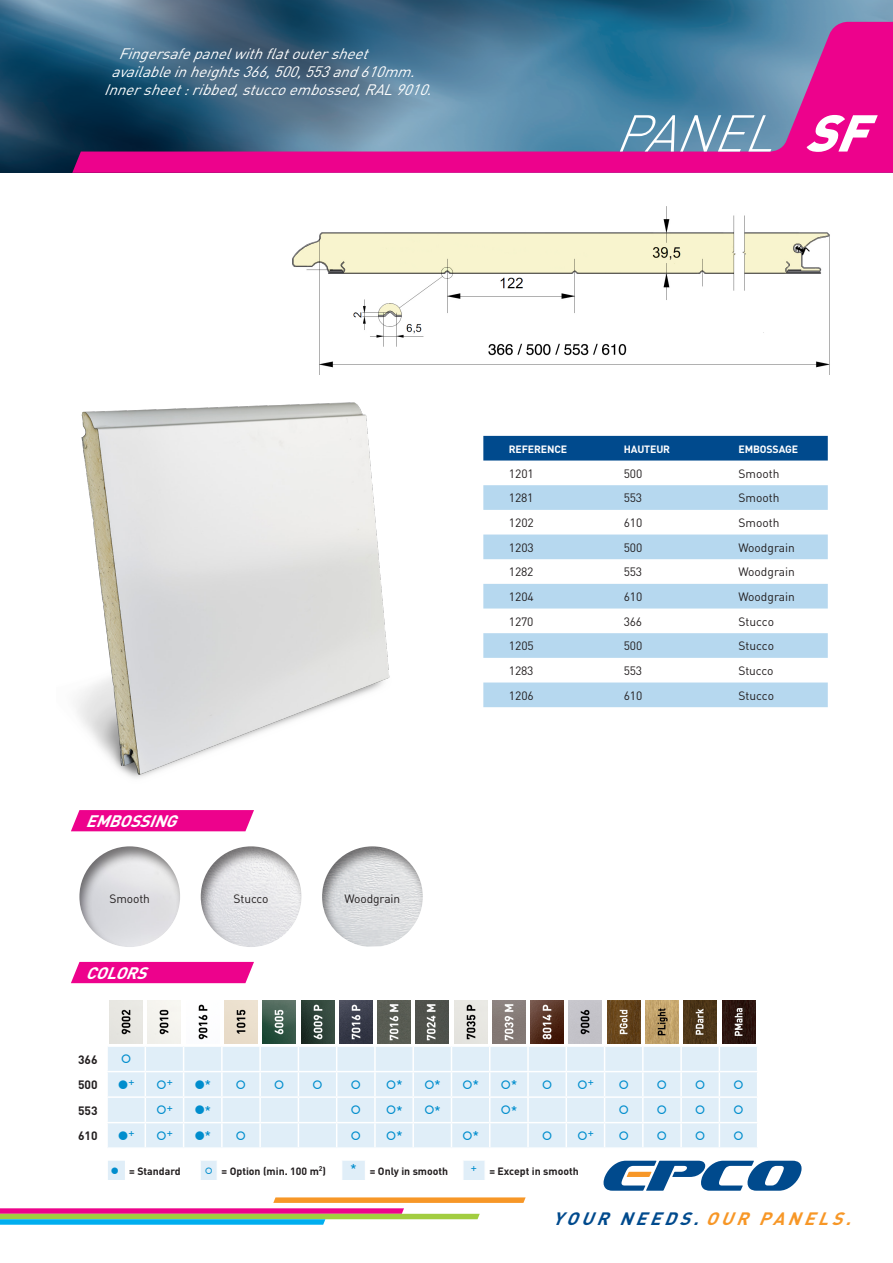
<style>
.page{position:relative;width:893px;height:1263px;background:#fff}
.page>*{position:absolute;margin:0;border:0;box-sizing:border-box;transform-origin:0 0}
.t1{font:italic 300 51px "DIN";color:#fff}
.t2{font:italic 700 17.7px "DIN";color:#004a8d}
.t3{font:italic 700 16.5px "DIN";color:#fff}
.texte_bandeau_haut{font:italic 15px "DIN";color:#fff}
.t4{font:12px "DIN";color:#231f20}
.t5{font:700 12px "DIN";letter-spacing:-.01em;color:#231f20}
.t6{font:700 10.5px "DIN";color:#231f20}
.t7{font:700 10.5px "DIN";letter-spacing:-.01em;color:#fff}
.s1{font-weight:900}
.s2{color:#f79727}
</style>
<div class="page">
<img style="left:0;top:0;width:893px;height:173px">
<svg style="left:0;top:1197px;width:526px;height:28px"></svg>
<svg style="left:604px;top:1161px;width:197px;height:30px"></svg>
<svg style="left:72px;top:22px;width:821px;height:151px"></svg>
<img style="left:292px;top:206px;width:538px;height:169px">
<img style="left:76px;top:402px;width:314px;height:376px">
<svg style="left:71px;top:810px;width:183px;height:21px"></svg>
<div style="left:78px;top:844px;width:103px;height:104px;background:#231f20;opacity:.6"></div>
<div style="left:199px;top:844px;width:103px;height:104px;background:#231f20;opacity:.6"></div>
<div style="left:320px;top:844px;width:104px;height:104px;background:#231f20;opacity:.6"></div>
<div style="left:71px;top:962px;width:183px;height:21px;background:#ed028c"></div>
<div style="left:483px;top:436px;width:345px;height:24px;background:#004a8d"></div>
<svg style="left:483px;top:485px;width:345px;height:222px;fill:#b6d8ef"></svg>
<div style="left:108px;top:1047px;width:37px;height:100px;background:#e0eef8"></div>
<hr style="left:106px;top:1096px;width:39px;height:2px;background:#fff">
<hr style="left:106px;top:1122px;width:39px;height:1px;background:#fff">
<hr style="left:107px;top:1071px;width:38px;height:1px;background:#fff">
<img style="left:110px;top:1000px;width:33px;height:44px">
<svg style="left:122px;top:1055px;width:9px;height:8px"></svg>
<svg style="left:119px;top:1080px;width:15px;height:9px"></svg>
<svg style="left:119px;top:1131px;width:15px;height:9px"></svg>
<svg style="left:108px;top:1161px;width:377px;height:19px"></svg>
<svg style="left:146px;top:1000px;width:611px;height:147px"></svg>
<p class="texte_bandeau_haut" style="left:118px;top:44px;width:258px">Fingersafepanelwithflatoutersheet</p>
<p class="texte_bandeau_haut" style="left:111px;top:62px;width:312px">availableinheights366,500,553and610mm.</p>
<p class="texte_bandeau_haut" style="left:104px;top:80px;width:336px">Innersheet:ribbed,stuccoembossed,RAL9010.</p>
<p class="t1" style="left:614px;top:102px;width:278px">PANEL <span class="s1">SF</span></p>
<p class="t3" style="left:86px;top:810px;width:100px">EMBOSSING</p>
<p class="t4" style="left:110px;top:891px;width:42px">Smooth</p>
<p class="t4" style="left:234px;top:891px;width:36px">Stucco</p>
<p class="t4" style="left:345px;top:891px;width:57px">Woodgrain</p>
<p class="t3" style="left:86px;top:962px;width:70px">COLORS</p>
<p class="t5" style="left:78px;top:1052px;width:21px">366</p>
<p class="t5" style="left:78px;top:1077px;width:21px">500</p>
<p class="t5" style="left:78px;top:1103px;width:21px">553</p>
<p class="t5" style="left:78px;top:1128px;width:21px">610</p>
<p class="t7" style="left:509px;top:442px;width:60px">REFERENCE</p>
<p class="t7" style="left:624px;top:442px;width:48px">HAUTEUR</p>
<p class="t7" style="left:738px;top:442px;width:61px">EMBOSSAGE</p>
<p class="t4" style="left:509px;top:466px;width:27px">1201</p>
<p class="t4" style="left:624px;top:466px;width:20px">500</p>
<p class="t4" style="left:738px;top:466px;width:43px">Smooth</p>
<p class="t4" style="left:509px;top:491px;width:26px">1281</p>
<p class="t4" style="left:624px;top:491px;width:20px">553</p>
<p class="t4" style="left:738px;top:491px;width:43px">Smooth</p>
<p class="t4" style="left:509px;top:515px;width:27px">1202</p>
<p class="t4" style="left:624px;top:515px;width:20px">610</p>
<p class="t4" style="left:738px;top:515px;width:43px">Smooth</p>
<p class="t4" style="left:509px;top:540px;width:27px">1203</p>
<p class="t4" style="left:624px;top:540px;width:20px">500</p>
<p class="t4" style="left:738px;top:540px;width:58px">Woodgrain</p>
<p class="t4" style="left:509px;top:565px;width:26px">1282</p>
<p class="t4" style="left:624px;top:565px;width:20px">553</p>
<p class="t4" style="left:738px;top:565px;width:58px">Woodgrain</p>
<p class="t4" style="left:509px;top:589px;width:27px">1204</p>
<p class="t4" style="left:624px;top:589px;width:20px">610</p>
<p class="t4" style="left:738px;top:589px;width:58px">Woodgrain</p>
<p class="t4" style="left:509px;top:614px;width:26px">1270</p>
<p class="t4" style="left:624px;top:614px;width:20px">366</p>
<p class="t4" style="left:738px;top:614px;width:37px">Stucco</p>
<p class="t4" style="left:509px;top:639px;width:27px">1205</p>
<p class="t4" style="left:624px;top:639px;width:20px">500</p>
<p class="t4" style="left:738px;top:639px;width:37px">Stucco</p>
<p class="t4" style="left:509px;top:663px;width:26px">1283</p>
<p class="t4" style="left:624px;top:663px;width:20px">553</p>
<p class="t4" style="left:738px;top:663px;width:36px">Stucco</p>
<p class="t4" style="left:509px;top:688px;width:27px">1206</p>
<p class="t4" style="left:624px;top:688px;width:20px">610</p>
<p class="t4" style="left:738px;top:688px;width:37px">Stucco</p>
<p class="t6" style="left:129px;top:1164px;width:53px">= Standard</p>
<p class="t6" style="left:222px;top:1164px;width:106px">= Option (min. 100 m<sup>2</sup>)</p>
<p class="t6" style="left:370px;top:1164px;width:80px">= Only in smooth</p>
<p class="t6" style="left:489px;top:1164px;width:91px">= Except in smooth</p>
<p class="t2" style="left:552px;top:1207px;width:308px">YOUR NEEDS. <span class="s2">OUR PANELS.</span></p>
</div>
